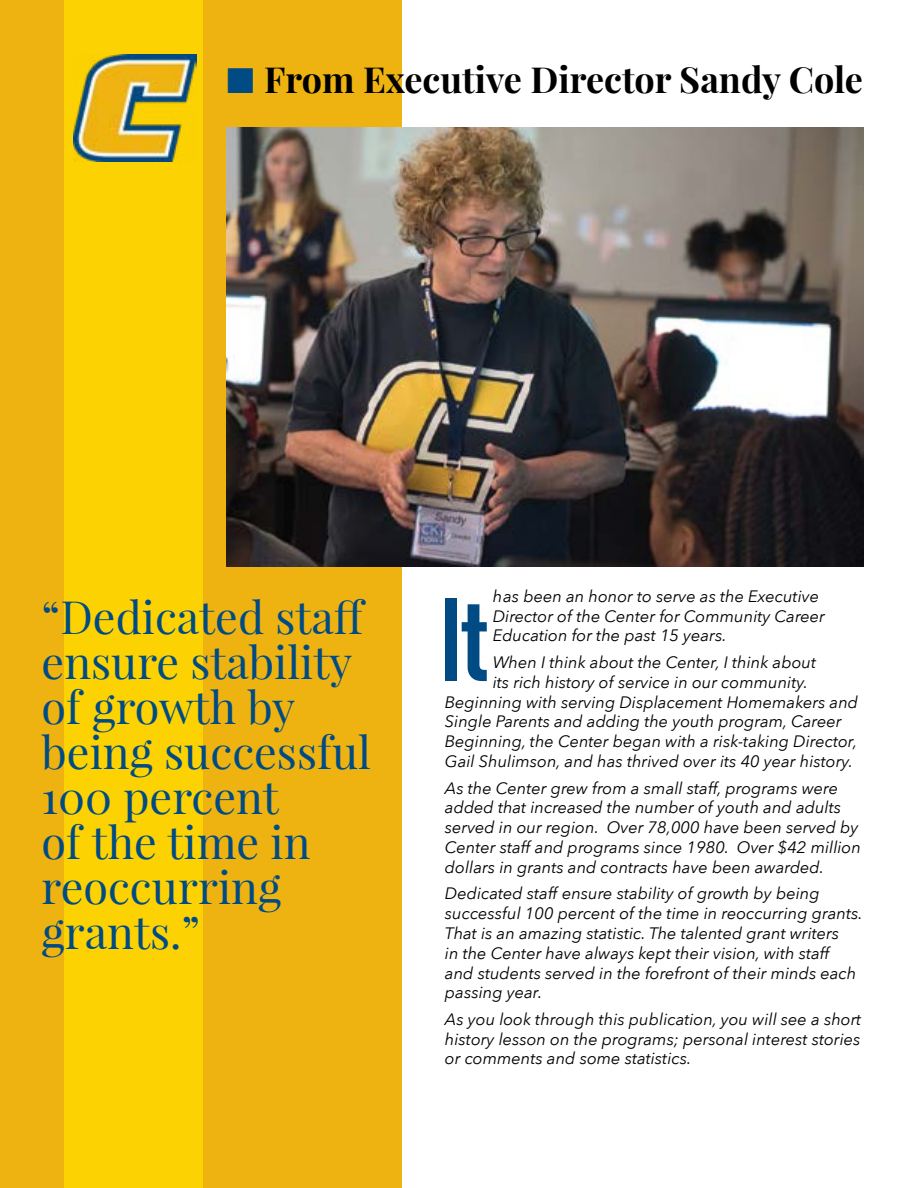
<style>
.page{position:relative;width:918px;height:1188px;background:#fff}
.page>*{position:absolute;margin:0;border:0;box-sizing:border-box;transform-origin:0 0}
.t1{font:700 116.1px "DIN Condensed";color:#004b84}
.t2{font:45px/45px "Playfair Display";color:#004b84}
.t3{font:700 36px "Playfair Display";color:#000}
.t4{font:italic 16.5px/19.8px "Avenir Next";color:#000}
.s1{color:#004b84}
</style>
<div class="page">
<div style="left:0;top:0;width:402px;height:1188px;background:#eeb310"></div>
<div style="left:65px;top:0;width:138px;height:1188px;background:#fdd202"></div>
<img style="left:73px;top:54px;width:123px;height:107px">
<img style="left:227px;top:127px;width:637px;height:440px">
<h3 class="t3" style="left:227px;top:57px;width:638px"><span class="s1">■</span> From Executive Director Sandy Cole</h3>
<h2 class="t2" style="left:42px;top:594px;width:331px">“Dedicated staff ensure stability of growth by being successful<br>100 percent<br>of the time in reoccurring grants.”</h2>
<h1 class="t1" style="left:439px;top:562px;width:49px">It</h1>
<p class="t4" style="left:493px;top:585px;width:334px">has been an honor to serve as the Executive<br>Director of the Center for Community Career<br>Education for the past 15 years.</p>
<p class="t4" style="left:493px;top:652px;width:325px">When I think about the Center, I think about</p>
<p class="t4" style="left:493px;top:671px;width:317px">its rich history of service in our community.</p>
<p class="t4" style="left:445px;top:691px;width:415px">Beginning with serving Displacement Homemakers and</p>
<p class="t4" style="left:445px;top:711px;width:398px">Single Parents and adding the youth program, Career</p>
<p class="t4" style="left:445px;top:731px;width:414px">Beginning, the Center began with a risk-taking Director,</p>
<p class="t4" style="left:445px;top:751px;width:410px">Gail Shulimson, and has thrived over its 40 year history.</p>
<p class="t4" style="left:445px;top:777px;width:418px">As the Center grew from a small staff, programs were added that increased the number of youth and adults served in our region. Over 78,000 have been served by Center staff and programs since 1980. Over $42 million dollars in grants and contracts have been awarded.</p>
<p class="t4" style="left:445px;top:883px;width:419px">Dedicated staff ensure stability of growth by being successful 100 percent of the time in reoccurring grants.<br>That is an amazing statistic. The talented grant writers<br>in the Center have always kept their vision, with staff<br>and students served in the forefront of their minds each passing year.</p>
<p class="t4" style="left:445px;top:1008px;width:418px;text-align:justify">As you look through this publication, you will see a short history lesson on the programs; personal interest stories or comments and some statistics.</p>
</div>
